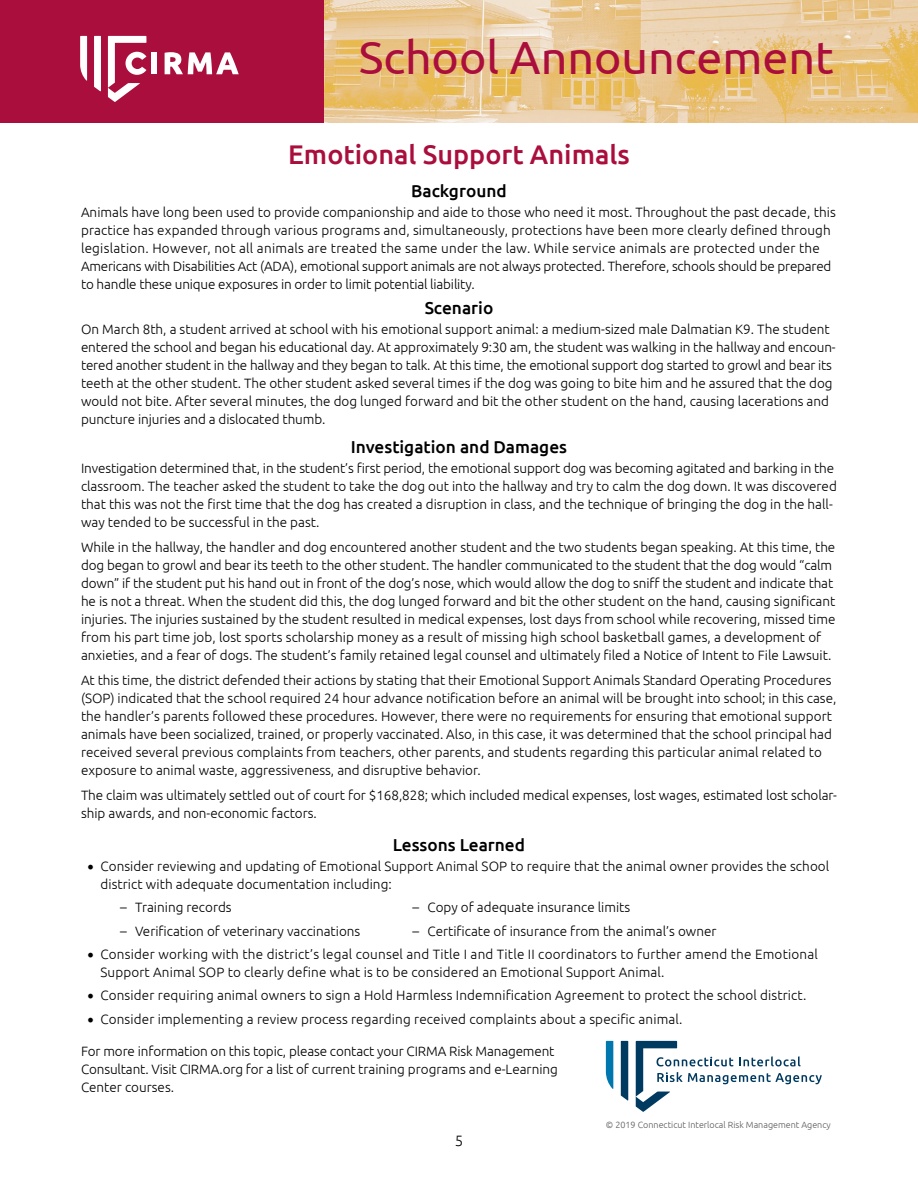
<style>
.page{position:relative;width:918px;height:1188px;background:#fff}
.page>*{position:absolute;margin:0;border:0;box-sizing:border-box;transform-origin:0 0}
.t1{font:46.5px "Ubuntu";color:#aa0e3d}
.t2{font:500 27px "Ubuntu";color:#aa0e3d}
.t3{font:500 17.25px "Ubuntu";color:#000}
.t4{font:300 15px "Ubuntu";color:#000}
.t5{font:300 13.5px/18px "Ubuntu";color:#000}
.t6{font:300 9px "Ubuntu";color:#58595b}
.s1{font-family:"Minion Pro";font-weight:400;font-size:18px}
</style>
<div class="page">
<img style="left:324px;top:1px;width:594px;height:122px">
<div style="left:0;top:0;width:324px;height:123px;background:#aa0e3d"></div>
<div style="left:151px;top:52px;width:6px;height:22px;background:#fff"></div>
<svg style="left:165px;top:52px;width:74px;height:22px"></svg>
<svg style="left:94px;top:36px;width:7px;height:55px"></svg>
<svg style="left:80px;top:36px;width:7px;height:45px"></svg>
<svg style="left:108px;top:36px;width:38px;height:66px"></svg>
<svg style="left:621px;top:1041px;width:7px;height:60px"></svg>
<svg style="left:606px;top:1041px;width:7px;height:48px"></svg>
<svg style="left:636px;top:1041px;width:186px;height:71px"></svg>
<h1 class="t1" style="left:359px;top:29px;width:477px">School Announcement</h1>
<h2 class="t2" style="left:288px;top:138px;width:343px">Emotional Support Animals</h2>
<p class="t3" style="left:411px;top:180px;width:97px">Background</p>
<p class="t5" style="left:81px;top:203px;width:757px">Animals have long been used to provide companionship and aide to those who need it most. Throughout the past decade, this practice has expanded through various programs and, simultaneously, protections have been more clearly defined through legislation. However, not all animals are treated the same under the law. While service animals are protected under the Americans with Disabilities Act (ADA), emotional support animals are not always protected. Therefore, schools should be prepared to handle these unique exposures in order to limit potential liability.</p>
<p class="t3" style="left:425px;top:297px;width:70px">Scenario</p>
<p class="t5" style="left:81px;top:320px;width:756px">On March 8th, a student arrived at school with his emotional support animal: a medium-sized male Dalmatian K9. The student entered the school and began his educational day. At approximately 9:30 am, the student was walking in the hallway and encoun&shy;tered another student in the hallway and they began to talk. At this time, the emotional support dog started to growl and bear its teeth at the other student. The other student asked several times if the dog was going to bite him and he assured that the dog would not bite. After several minutes, the dog lunged forward and bit the other student on the hand, causing lacerations and puncture injuries and a dislocated thumb.</p>
<p class="t3" style="left:351px;top:436px;width:218px">Investigation and Damages</p>
<p class="t5" style="left:81px;top:459px;width:757px">Investigation determined that, in the student’s first period, the emotional support dog was becoming agitated and barking in the classroom. The teacher asked the student to take the dog out into the hallway and try to calm the dog down. It was discovered that this was not the first time that the dog has created a disruption in class, and the technique of bringing the dog in the hall&shy;way tended to be successful in the past.</p>
<p class="t5" style="left:81px;top:538px;width:756px">While in the hallway, the handler and dog encountered another student and the two students began speaking. At this time, the dog began to growl and bear its teeth to the other student. The handler communicated to the student that the dog would “calm down” if the student put his hand out in front of the dog’s nose, which would allow the dog to sniff the student and indicate that he is not a threat. When the student did this, the dog lunged forward and bit the other student on the hand, causing significant injuries. The injuries sustained by the student resulted in medical expenses, lost days from school while recovering, missed time from his part time job, lost sports scholarship money as a result of missing high school basketball games, a development of anxieties, and a fear of dogs. The student’s family retained legal counsel and ultimately filed a Notice of Intent to File Lawsuit.</p>
<p class="t5" style="left:81px;top:671px;width:757px">At this time, the district defended their actions by stating that their Emotional Support Animals Standard Operating Procedures (SOP) indicated that the school required 24 hour advance notification before an animal will be brought into school; in this case, the handler’s parents followed these procedures. However, there were no requirements for ensuring that emotional support animals have been socialized, trained, or properly vaccinated. Also, in this case, it was determined that the school principal had received several previous complaints from teachers, other parents, and students regarding this particular animal related to exposure to animal waste, aggressiveness, and disruptive behavior.</p>
<p class="t5" style="left:81px;top:785px;width:758px">The claim was ultimately settled out of court for $168,828; which included medical expenses, lost wages, estimated lost scholar&shy;ship awards, and non-economic factors.</p>
<p class="t3" style="left:393px;top:834px;width:134px">Lessons Learned</p>
<p class="t5" style="left:100px;top:857px;width:730px;text-indent:-14px"><span class="s1">•</span> Consider reviewing and updating of Emotional Support Animal SOP to require that the animal owner provides the school district with adequate documentation including:</p>
<p class="t5" style="left:120px;top:898px;width:113px">– Training records</p>
<p class="t5" style="left:413px;top:898px;width:219px">– Copy of adequate insurance limits</p>
<p class="t5" style="left:120px;top:921px;width:242px">– Verification of veterinary vaccinations</p>
<p class="t5" style="left:413px;top:921px;width:306px">– Certificate of insurance from the animal’s owner</p>
<p class="t5" style="left:100px;top:945px;width:719px;text-indent:-14px"><span class="s1">•</span> Consider working with the district’s legal counsel and Title I and Title II coordinators to further amend the Emotional<br>Support Animal SOP to clearly define what is to be considered an Emotional Support Animal.</p>
<p class="t5" style="left:87px;top:986px;width:721px"><span class="s1">•</span> Consider requiring animal owners to sign a Hold Harmless Indemnification Agreement to protect the school district.</p>
<p class="t5" style="left:87px;top:1010px;width:597px"><span class="s1">•</span> Consider implementing a review process regarding received complaints about a specific animal.</p>
<p class="t5" style="left:81px;top:1042px;width:479px">For more information on this topic, please contact your CIRMA Risk Management<br>Consultant. Visit CIRMA.org for a list of current training programs and e-Learning<br>Center courses.</p>
<p class="t4" style="left:455px;top:1132px;width:10px">5</p>
<p class="t6" style="left:606px;top:1120px;width:226px">© 2019 Connecticut Interlocal Risk Management Agency</p>
</div>
